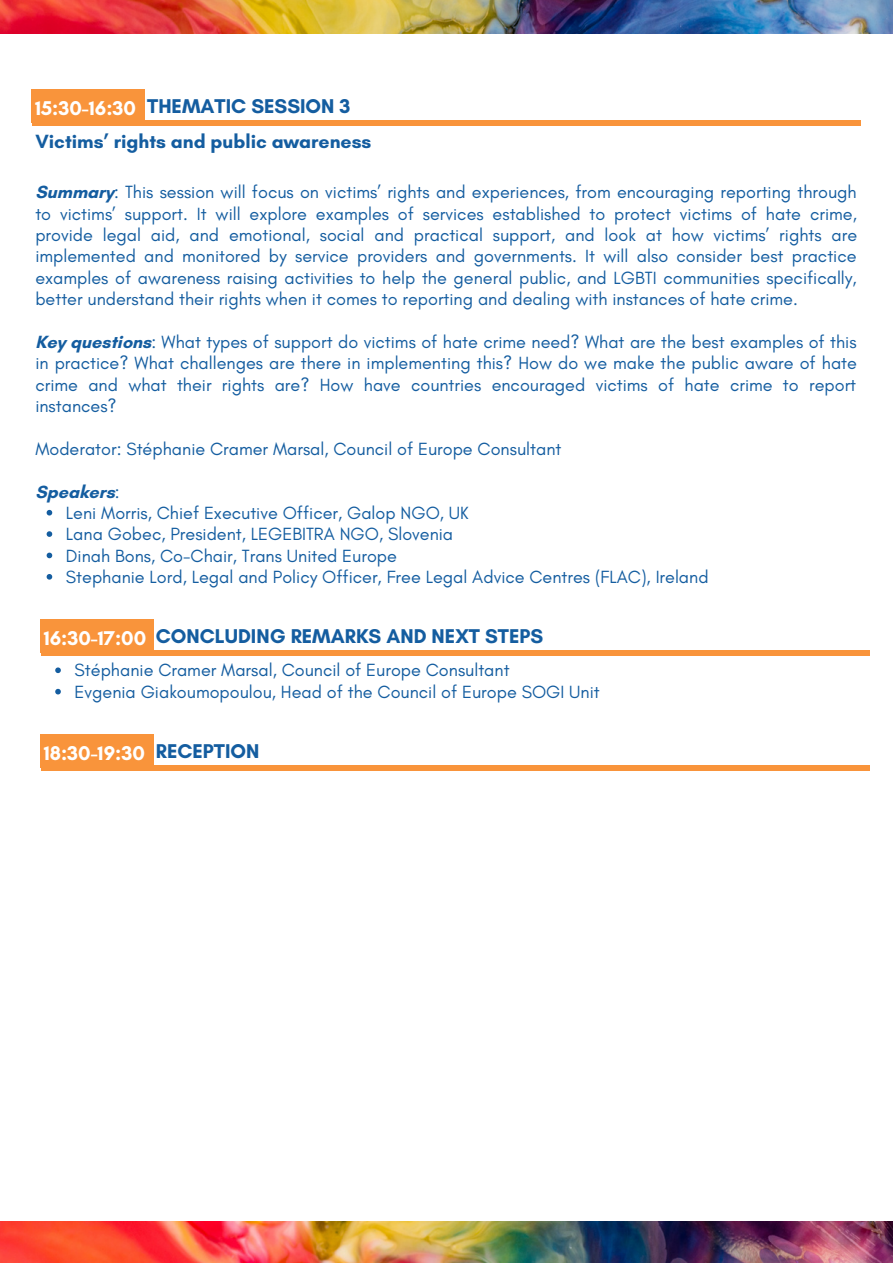
<style>
.page{position:relative;width:893px;height:1264px;background:#fff}
.page>*{position:absolute;margin:0;border:0;box-sizing:border-box;transform-origin:0 0}
.t1{font:700 20.25px "Glacial Indifference";color:#145da0}
.t2{font:700 20.25px "Glacial Indifference";color:#fff}
.t3{font:700 19.5px "Glacial Indifference";color:#145da0}
.t4{font:18px/21.3px "Glacial Indifference";color:#145da0}
.t5{font:700 18px "Glacial Indifference";color:#145da0}
.s1{color:#fff}
.s2{font-weight:700}
.s3{font-weight:400}
.s4{color:#145da0}
</style>
<div class="page">
<svg style="left:47px;top:510px;width:5px;height:5px"></svg>
<svg style="left:47px;top:531px;width:5px;height:6px"></svg>
<svg style="left:47px;top:552px;width:5px;height:6px"></svg>
<svg style="left:47px;top:574px;width:5px;height:5px"></svg>
<div style="left:32px;top:120px;width:828px;height:6px;background:#f9943b"></div>
<div style="left:31px;top:89px;width:114px;height:34px;background:#f9943b"></div>
<svg style="left:55px;top:667px;width:6px;height:6px"></svg>
<svg style="left:55px;top:689px;width:6px;height:5px"></svg>
<div style="left:41px;top:650px;width:828px;height:6px;background:#f9943b"></div>
<div style="left:40px;top:619px;width:114px;height:34px;background:#f9943b"></div>
<img style="left:0;top:1221px;width:892px;height:41px">
<img style="left:0;top:0;width:892px;height:34px">
<div style="left:41px;top:765px;width:828px;height:5px;background:#f9943b"></div>
<div style="left:40px;top:733px;width:114px;height:34px;background:#f9943b"></div>
<p class="t1" style="left:35px;top:94px;width:317px"><span class="s1">15:30-16:30</span> THEMATIC SESSION 3</p>
<p class="t3" style="left:35px;top:129px;width:337px">Victims’ rights and public awareness</p>
<p class="t4" style="left:35px;top:181px;width:823px;text-align:justify"><span class="s2">Summary</span>: This session will focus on victims’ rights and experiences, from encouraging reporting through to victims’ support. It will explore examples of services established to protect victims of hate crime, provide legal aid, and emotional, social and practical support, and look at how victims’ rights are implemented and monitored by service providers and governments. It will also consider best practice examples of awareness raising activities to help the general public, and LGBTI communities specifically, better understand their rights when it comes to reporting and dealing with instances of hate crime.</p>
<p class="t4" style="left:35px;top:331px;width:823px;text-align:justify"><span class="s2">Key questions</span>: What types of support do victims of hate crime need? What are the best examples of this in practice? What challenges are there in implementing this? How do we make the public aware of hate crime and what their rights are? How have countries encouraged victims of hate crime to report instances?</p>
<p class="t4" style="left:35px;top:438px;width:527px">Moderator: Stéphanie Cramer Marsal, Council of Europe Consultant</p>
<p class="t5" style="left:35px;top:480px;width:86px">Speakers<span class="s3">:</span></p>
<p class="t4" style="left:66px;top:502px;width:644px">Leni Morris, Chief Executive Officer, Galop NGO, UK<br>Lana Gobec, President, LEGEBITRA NGO, Slovenia<br>Dinah Bons, Co-Chair, Trans United Europe<br>Stephanie Lord, Legal and Policy Officer, Free Legal Advice Centres (FLAC), Ireland</p>
<p class="t1" style="left:44px;top:623px;width:501px"><span class="s1">16:30-17:00</span> CONCLUDING REMARKS AND NEXT STEPS</p>
<p class="t4" style="left:75px;top:659px;width:526px">Stéphanie Cramer Marsal, Council of Europe Consultant<br>Evgenia Giakoumopoulou, Head of the Council of Europe SOGI Unit</p>
<p class="t2" style="left:44px;top:740px;width:217px">18:30-19:30 <span class="s4">RECEPTION</span></p>
</div>
